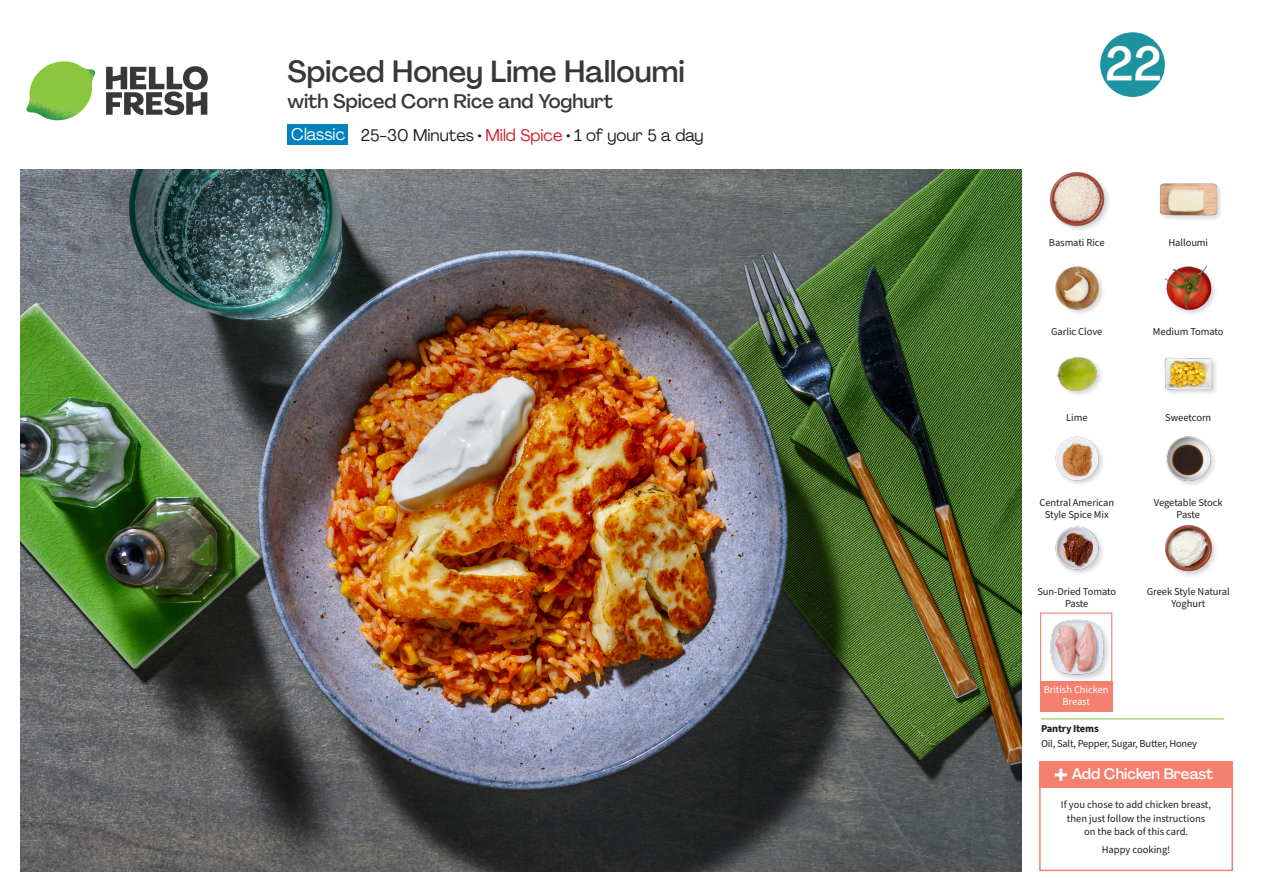
<style>
.page{position:relative;width:1263px;height:893px;background:#fff}
.page>*{position:absolute;margin:0;border:0;box-sizing:border-box;transform-origin:0 0}
._24_Recipe_Nr_Bag{font:500 48px "Agrandir";color:#fff}
._15_Titel_UK{font:500 30px "Agrandir";color:#383839}
._15_Titel_UK-2{font:500 19.5px "Agrandir";color:#383839}
._02_Box_Type{font:16.5px "Agrandir";color:#231f20}
._02_Box_Type-2{font:16.5px "Agrandir";color:#fff}
._16_StepsText{font:500 15px "Agrandir";color:#fff}
._18_FRONT_ingredients_UK{font:10.5px/12px "Source Sans Pro";letter-spacing:-.005em;color:#231f20;text-align:center}
._15_Titel_Steps{font:10.5px/13.5px "Source Sans Pro";color:#231f20;text-align:center}
._14_Allergene_Text_7pt{font:10.5px "Source Sans Pro";letter-spacing:-.02em;color:#231f20}
._18_FRONT_ingredients_UK-2{font:10.5px/12px "Source Sans Pro";letter-spacing:-.005em;color:#fff;text-align:center}
._00_Basic{font:10.5px "Source Sans Pro";color:#231f20}
._14_Allergene_Text_7pt-2{font:700 10.5px "Source Sans Pro";letter-spacing:-.02em;color:#231f20}
.s1{color:#da1b2b}
</style>
<div class="page">
<svg style="left:106px;top:66px;width:102px;height:49px"></svg>
<img style="left:26px;top:61px;width:69px;height:59px">
<img style="left:21px;top:170px;width:1000px;height:702px">
<hr style="left:1041px;top:718px;width:183px;height:1px;background:#81c340">
<img style="left:1055px;top:526px;width:48px;height:48px">
<img style="left:1165px;top:525px;width:51px;height:51px">
<img style="left:1057px;top:357px;width:44px;height:38px">
<img style="left:1055px;top:436px;width:48px;height:48px">
<img style="left:1166px;top:436px;width:49px;height:49px">
<div style="left:1164px;top:357px;width:55px;height:40px;background:#231f20;opacity:.2"></div>
<img style="left:1164px;top:357px;width:50px;height:40px">
<div style="left:1048px;top:171px;width:64px;height:62px;background:#231f20;opacity:.2"></div>
<img style="left:1048px;top:171px;width:57px;height:57px">
<img style="left:1055px;top:266px;width:48px;height:48px">
<div style="left:1164px;top:265px;width:54px;height:52px;background:#231f20;opacity:.2"></div>
<img style="left:1164px;top:265px;width:49px;height:48px">
<div style="left:1159px;top:182px;width:65px;height:40px;background:#231f20;opacity:.2"></div>
<img style="left:1159px;top:182px;width:58px;height:40px">
<div style="left:288px;top:124px;width:60px;height:21px;background:#0082bf"></div>
<div style="left:1040px;top:612px;width:72px;height:73px;border:1px solid #f4806f"></div>
<div style="left:1040px;top:682px;width:72px;height:30px;background:#f4806f"></div>
<div style="left:1049px;top:619px;width:62px;height:63px;background:#231f20;opacity:.2"></div>
<img style="left:1049px;top:619px;width:57px;height:57px">
<div style="left:1039px;top:761px;width:194px;height:110px;border:2px solid #f4806f"></div>
<div style="left:1039px;top:761px;width:193px;height:27px;background:#f4806f"></div>
<svg style="left:1055px;top:769px;width:12px;height:12px"></svg>
<svg style="left:1100px;top:32px;width:65px;height:65px"></svg>
<p class="_15_Titel_UK" style="left:287px;top:53px;width:399px">Spiced Honey Lime Halloumi</p>
<p class="_15_Titel_UK-2" style="left:287px;top:89px;width:327px">with Spiced Corn Rice and Yoghurt</p>
<p class="_02_Box_Type-2" style="left:291px;top:124px;width:55px">Classic</p>
<p class="_02_Box_Type" style="left:361px;top:125px;width:344px">25-30 Minutes • <span class="s1">Mild Spice</span> • 1 of your 5 a day</p>
<p class="_24_Recipe_Nr_Bag" style="left:1105px;top:35px;width:58px">22</p>
<p class="_18_FRONT_ingredients_UK" style="left:1049px;top:237px;width:57px">Basmati Rice</p>
<p class="_18_FRONT_ingredients_UK" style="left:1168px;top:237px;width:41px">Halloumi</p>
<p class="_18_FRONT_ingredients_UK" style="left:1051px;top:325px;width:53px">Garlic Clove</p>
<p class="_18_FRONT_ingredients_UK" style="left:1153px;top:325px;width:72px">Medium Tomato</p>
<p class="_18_FRONT_ingredients_UK" style="left:1066px;top:412px;width:23px">Lime</p>
<p class="_18_FRONT_ingredients_UK" style="left:1165px;top:412px;width:48px">Sweetcorn</p>
<p class="_18_FRONT_ingredients_UK" style="left:1039px;top:497px;width:76px">Central American<br>Style Spice Mix</p>
<p class="_18_FRONT_ingredients_UK" style="left:1037px;top:585px;width:80px">Sun-Dried Tomato<br>Paste</p>
<p class="_18_FRONT_ingredients_UK-2" style="left:1044px;top:684px;width:67px">British Chicken<br>Breast</p>
<p class="_18_FRONT_ingredients_UK" style="left:1154px;top:497px;width:70px">Vegetable Stock<br>Paste</p>
<p class="_18_FRONT_ingredients_UK" style="left:1147px;top:585px;width:85px">Greek Style Natural<br>Yoghurt</p>
<p class="_14_Allergene_Text_7pt-2" style="left:1041px;top:722px;width:59px">Pantry Items</p>
<p class="_14_Allergene_Text_7pt" style="left:1041px;top:737px;width:157px">Oil, Salt, Pepper, Sugar, Butter, Honey</p>
<p class="_16_StepsText" style="left:1072px;top:764px;width:143px">Add Chicken Breast</p>
<p class="_15_Titel_Steps" style="left:1061px;top:798px;width:152px">If you chose to add chicken breast, then just follow the instructions on the back of this card.</p>
<p class="_00_Basic" style="left:1102px;top:842px;width:70px">Happy cooking!</p>
</div>
